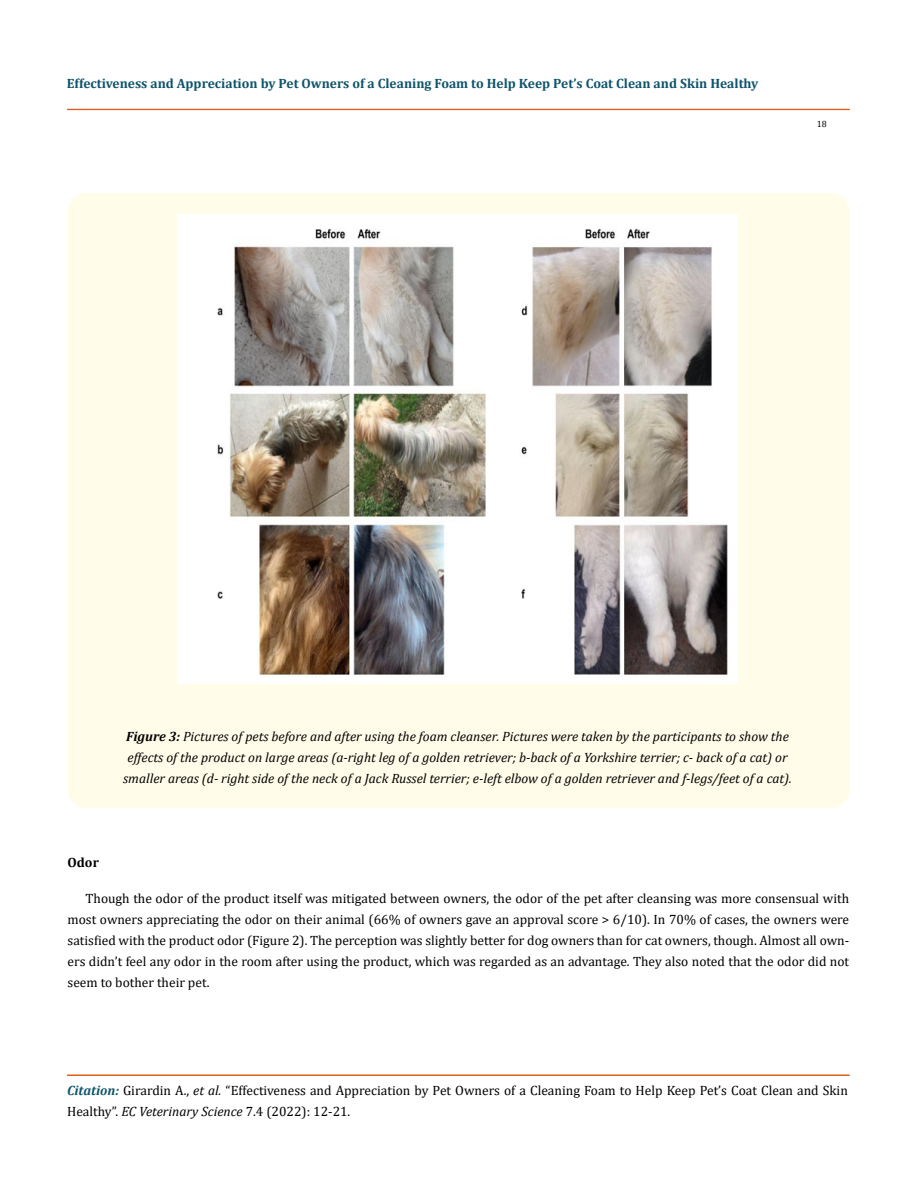
<style>
.page{position:relative;width:917px;height:1190px;background:#fff}
.page>*{position:absolute;margin:0;border:0;box-sizing:border-box;transform-origin:0 0}
.t1{font:13.5px/21px "Cambria";color:#000}
.t2{font:italic 13.5px/21px "Cambria";color:#000;text-align:center}
.t3{font:700 13.5px "Cambria";color:#0e546a}
.t4{font:700 13.5px "Cambria";color:#000}
.t5{font:9px "Cambria";color:#000}
.s1{font-weight:700}
.s2{font-weight:700;font-style:italic;color:#0e546a}
.s3{font-style:italic}
</style>
<div class="page">
<div style="left:67px;top:109px;width:782px;height:1px;border:1px solid #e05d1a"></div>
<div style="left:67px;top:1075px;width:782px;height:1px;border:1px solid #e05d1a"></div>
<div style="left:68px;top:193px;width:781px;height:615px;background:#fffde9;border-radius:18px"></div>
<img style="left:177px;top:215px;width:560px;height:469px">
<p class="t3" style="left:67px;top:74px;width:693px">Effectiveness and Appreciation by Pet Owners of a Cleaning Foam to Help Keep Pet’s Coat Clean and Skin Healthy</p>
<p class="t5" style="left:816px;top:118px;width:11px">18</p>
<p class="t2" style="left:123px;top:725px;width:670px"><span class="s1">Figure 3:</span> Pictures of pets before and after using the foam cleanser. Pictures were taken by the participants to show the effects of the product on large areas (a-right leg of a golden retriever; b-back of a Yorkshire terrier; c- back of a cat) or smaller areas (d- right side of the neck of a Jack Russel terrier; e-left elbow of a golden retriever and f-legs/feet of a cat).</p>
<p class="t4" style="left:68px;top:852px;width:33px">Odor</p>
<p class="t1" style="left:68px;top:887px;width:783px;text-align:justify;text-indent:18px">Though the odor of the product itself was mitigated between owners, the odor of the pet after cleansing was more consensual with most owners appreciating the odor on their animal (66% of owners gave an approval score &gt; 6/10). In 70% of cases, the owners were satisfied with the product odor (Figure 2). The perception was slightly better for dog owners than for cat owners, though. Almost all own&shy;ers didn’t feel any odor in the room after using the product, which was regarded as an advantage. They also noted that the odor did not seem to bother their pet.</p>
<p class="t1" style="left:67px;top:1080px;width:782px"><span class="s2">Citation:</span> Girardin A., <span class="s3">et al.</span> “Effectiveness and Appreciation by Pet Owners of a Cleaning Foam to Help Keep Pet’s Coat Clean and Skin<br>Healthy”. <span class="s3">EC Veterinary Science</span> 7.4 (2022): 12-21.</p>
</div>
